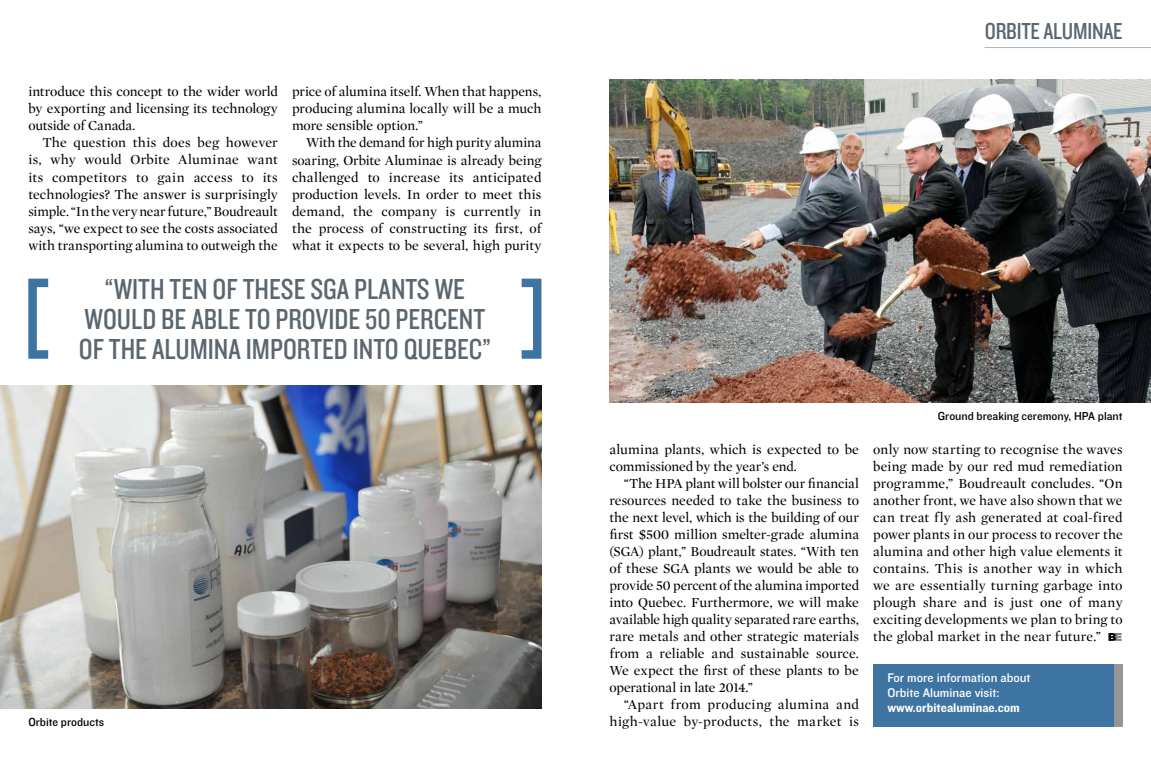
<style>
.page{position:relative;width:1151px;height:783px;background:#fff}
.page>*{position:absolute;margin:0;border:0;box-sizing:border-box;transform-origin:0 0}
.t1{font:30px/30px "Knockout HTF29 Junior Liteweight";color:#5c6670;text-align:center}
.t2{font:24px "Knockout HTF29 Junior Liteweight";letter-spacing:-.01em;color:#5c6670}
.t3{font:14px/17px "Mercury Display Roman";letter-spacing:.005em;color:#000;text-align:justify}
.t4{font:14px/17px "Mercury Display Roman";letter-spacing:.025em;color:#000;text-align:right}
.t5{font:13px/15px "Knockout HTF31 Junior Middlewt";color:#fff}
.t6{font:13px "Knockout HTF51 Middleweight";color:#fff}
.t7{font:12px "Knockout HTF31 Junior Middlewt";color:#000}
</style>
<div class="page">
<img style="left:0;top:385px;width:541px;height:323px">
<img style="left:609px;top:79px;width:542px;height:323px">
<svg style="left:1108px;top:633px;width:14px;height:7px"></svg>
<hr style="left:985px;top:47px;width:166px;height:1px;background:#adb3b8">
<div style="left:873px;top:663px;width:250px;height:63px;background:#3e74a2"></div>
<div style="left:1114px;top:663px;width:9px;height:63px;background:#969696"></div>
<svg style="left:28px;top:278px;width:20px;height:80px"></svg>
<svg style="left:522px;top:278px;width:19px;height:80px"></svg>
<p class="t3" style="left:28px;top:83px;width:251px">introduce this concept to the wider world by exporting and licensing its technology outside of Canada.</p>
<p class="t3" style="left:28px;top:134px;width:251px;text-indent:14px">The question this does beg however is, why would Orbite Aluminae want its competitors to gain access to its technologies? The answer is surprisingly simple. “In the very near future,” Boudreault says, “we expect to see the costs associated with transporting alumina to outweigh the</p>
<p class="t3" style="left:292px;top:83px;width:251px">price of alumina itself. When that happens, producing alumina locally will be a much more sensible option.”</p>
<p class="t3" style="left:292px;top:134px;width:251px;text-indent:14px">With the demand for high purity alumina soaring, Orbite Aluminae is already being challenged to increase its anticipated production levels. In order to meet this demand, the company is currently in the process of constructing its first, of what it expects to be several, high purity</p>
<h1 class="t1" style="left:79px;top:274px;width:414px">“WITH TEN OF THESE SGA PLANTS WE<br>WOULD BE ABLE TO PROVIDE 50 PERCENT<br>OF THE ALUMINA IMPORTED INTO QUEBEC”</h1>
<p class="t7" style="left:28px;top:715px;width:77px">Orbite products</p>
<h2 class="t2" style="left:985px;top:18px;width:139px">ORBITE ALUMINAE</h2>
<p class="t3" style="left:609px;top:440px;width:251px">alumina plants, which is expected to be commissioned by the year’s end.</p>
<p class="t3" style="left:609px;top:474px;width:251px;text-indent:14px">“The HPA plant will bolster our financial resources needed to take the business to the next level, which is the building of our first $500 million smelter-grade alumina (SGA) plant,” Boudreault states. “With ten of these SGA plants we would be able to provide 50 percent of the alumina imported into Quebec. Furthermore, we will make available high quality separated rare earths, rare metals and other strategic materials from a reliable and sustainable source.<br>We expect the first of these plants to be operational in late 2014.”</p>
<p class="t4" style="left:609px;top:695px;width:251px">“Apart from producing alumina and high-value by-products, the market is</p>
<p class="t7" style="left:938px;top:409px;width:144px">Ground breaking ceremony, HPA</p>
<p class="t7" style="left:1098px;top:409px;width:26px">plant</p>
<p class="t3" style="left:873px;top:440px;width:251px">only now starting to recognise the waves being made by our red mud remediation programme,” Boudreault concludes. “On another front, we have also shown that we can treat fly ash generated at coal-fired power plants in our process to recover the alumina and other high value elements it contains. This is another way in which we are essentially turning garbage into plough share and is just one of many exciting developments we plan to bring to the global market in the near future.”</p>
<p class="t5" style="left:887px;top:670px;width:145px">For more information about<br>Orbite Aluminae visit:</p>
<p class="t6" style="left:887px;top:700px;width:134px">www.orbitealuminae.com</p>
</div>
